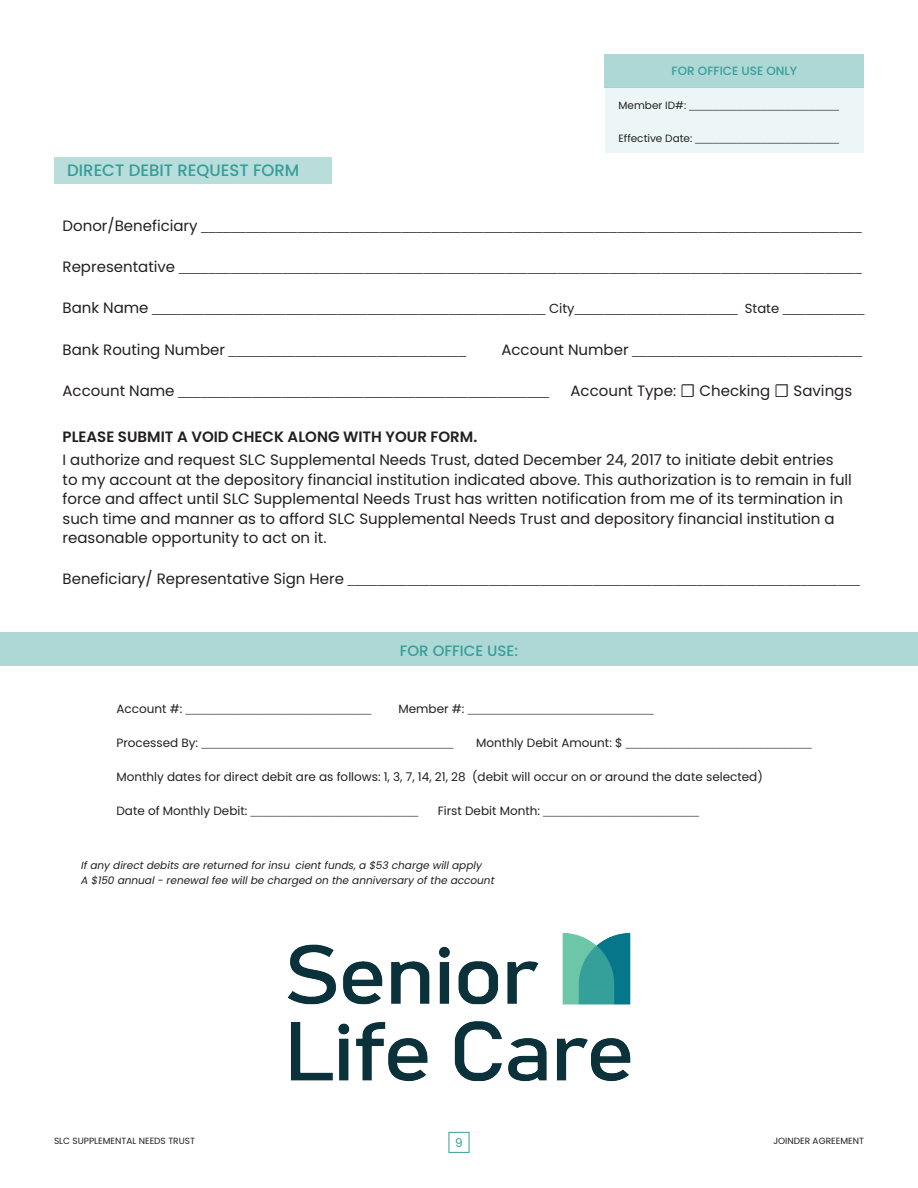
<style>
.page{position:relative;width:918px;height:1188px;background:#fff}
.page>*{position:absolute;margin:0;border:0;box-sizing:border-box;transform-origin:0 0}
.t1{font:500 16.5px "Poppins";color:#359e99}
.t2{font:15px/19.5px "Poppins";color:#231f20}
.t3{font:600 15px "Poppins";color:#231f20}
.t4{font:500 15px "Poppins";color:#359e99}
.t5{font:14.85px "Minion Pro";color:#231f20}
.t6{font:12px "Minion Pro";color:#231f20}
.t7{font:12px "Poppins";color:#231f20}
.t8{font:500 12px "Poppins";color:#359e99}
.t9{font:12px "Poppins";color:#359e99}
.t10{font:italic 10.5px "Poppins";color:#231f20}
.t11{font:9px "Poppins";color:#231f20}
.s1{font-family:"Poppins";font-size:10.5px}
.s2{font-family:"Poppins";font-size:15px}
.s3{font-family:"Poppins";font-size:13.2px}
.s4{font-family:"Acumin Pro"}
.s5{font-family:"Poppins"}
</style>
<div class="page">
<img style="left:287px;top:932px;width:344px;height:221px">
<div style="left:449px;top:1132px;width:20px;height:21px;border:1px solid #359e99"></div>
<div style="left:54px;top:157px;width:277px;height:26px;background:#b8dddb"></div>
<div style="left:605px;top:54px;width:259px;height:33px;background:#aed8d6"></div>
<div style="left:605px;top:87px;width:259px;height:33px;background:#edf6f6"></div>
<div style="left:605px;top:120px;width:259px;height:33px;background:#edf6f6"></div>
<div style="left:0;top:632px;width:918px;height:34px;background:#aed8d6"></div>
<p class="t1" style="left:67px;top:161px;width:234px">DIRECT DEBIT REQUEST FORM</p>
<p class="t8" style="left:672px;top:64px;width:127px">FOR OFFICE USE ONLY</p>
<p class="t6" style="left:619px;top:97px;width:222px"><span class="s1">Member ID#:</span> _________________________</p>
<p class="t6" style="left:619px;top:130px;width:222px"><span class="s1">Effective Date:</span> ________________________</p>
<p class="t5" style="left:63px;top:216px;width:801px"><span class="s2">Donor/Beneficiary</span> _________________________________________________________________________________________</p>
<p class="t5" style="left:63px;top:257px;width:801px"><span class="s2">Representative</span> ____________________________________________________________________________________________</p>
<p class="t5" style="left:63px;top:299px;width:803px"><span class="s2">Bank Name</span> _____________________________________________________ <span class="s3">City</span>______________________ <span class="s3">State</span> ___________</p>
<p class="t5" style="left:63px;top:340px;width:405px"><span class="s2">Bank Routing Number</span> ________________________________</p>
<p class="t5" style="left:501px;top:340px;width:362px"><span class="s2">Account Number</span> _______________________________</p>
<p class="t5" style="left:63px;top:381px;width:488px"><span class="s2">Account Name</span> __________________________________________________</p>
<p class="t2" style="left:570px;top:381px;width:283px">Account Type: <span class="s4">☐</span> Checking <span class="s4">☐</span> Savings</p>
<p class="t3" style="left:63px;top:428px;width:416px">PLEASE SUBMIT A VOID CHECK ALONG WITH YOUR FORM.</p>
<p class="t2" style="left:63px;top:450px;width:791px">I authorize and request SLC Supplemental Needs Trust, dated December 24, 2017 to initiate debit entries to my account at the depository financial institution indicated above. This authorization is to remain in full force and affect until SLC Supplemental Needs Trust has written notification from me of its termination in such time and manner as to afford SLC Supplemental Needs Trust and depository financial institution a reasonable opportunity to act on it.</p>
<p class="t5" style="left:63px;top:570px;width:799px"><span class="s2">Beneficiary/ Representative Sign Here</span> _____________________________________________________________________</p>
<p class="t4" style="left:400px;top:643px;width:120px">FOR OFFICE USE:</p>
<p class="t6" style="left:116px;top:701px;width:257px"><span class="s5">Account #:</span> _______________________________</p>
<p class="t6" style="left:399px;top:701px;width:257px"><span class="s5">Member #:</span> _______________________________</p>
<p class="t6" style="left:116px;top:735px;width:338px"><span class="s5">Processed By:</span> __________________________________________</p>
<p class="t6" style="left:476px;top:735px;width:337px"><span class="s5">Monthly Debit Amount: $</span> _______________________________</p>
<p class="t7" style="left:116px;top:770px;width:648px">Monthly dates for direct debit are as follows: 1, 3, 7, 14, 21, 28 (debit will occur on or around the date selected)</p>
<p class="t6" style="left:116px;top:803px;width:304px"><span class="s5">Date of Monthly Debit:</span> ____________________________</p>
<p class="t6" style="left:438px;top:803px;width:263px"><span class="s5">First Debit Month:</span> __________________________</p>
<p class="t10" style="left:81px;top:859px;width:402px">If any direct debits are returned for insu cient funds, a $53 charge will apply</p>
<p class="t10" style="left:81px;top:874px;width:415px">A $150 annual - renewal fee will be charged on the anniversary of the account</p>
<p class="t11" style="left:54px;top:1136px;width:142px">SLC SUPPLEMENTAL NEEDS TRUST</p>
<p class="t9" style="left:455px;top:1136px;width:9px">9</p>
<p class="t11" style="left:773px;top:1136px;width:92px">JOINDER AGREEMENT</p>
</div>
